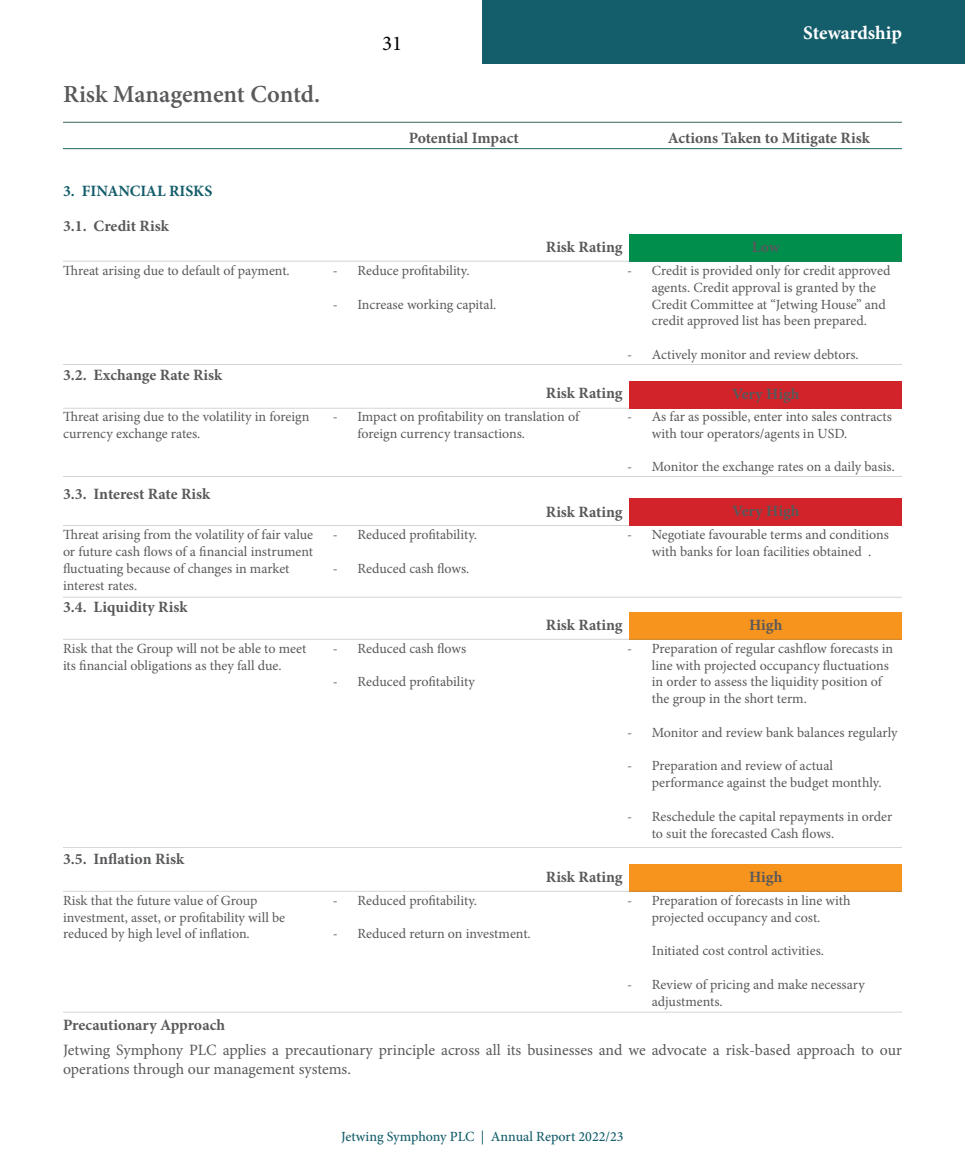
<style>
.page{position:relative;width:965px;height:1166px;background:#fff}
.page>*{position:absolute;margin:0;border:0;box-sizing:border-box;transform-origin:0 0}
.t1{font:600 24.5px "Minion Pro";letter-spacing:-.005em;color:#58595b}
.t2{font:21px "Minion Pro";color:#000}
.t3{font:700 19.25px "Minion Pro";letter-spacing:-.005em;color:#fff}
.t4{font:700 15.75px "Minion Pro";letter-spacing:-.005em;color:#58595b}
.t5{font:15.75px/18.9px "Minion Pro";letter-spacing:-.005em;color:#58595b}
.t6{font:700 15.75px "Minion Pro";color:#145d6b}
.t7{font:14px/16.8px "Minion Pro";color:#58595b}
.t8{font:500 14px "Minion Pro";color:#145d6b}
</style>
<div class="page">
<div style="left:482px;top:0;width:483px;height:63px;background:#145d6b"></div>
<hr style="left:63px;top:122px;width:839px;height:1px;background:#356950">
<hr style="left:63px;top:148px;width:839px;height:1px;background:#2e8587">
<hr style="left:63px;top:149px;width:839px;height:1px;background:#6e6e70">
<div style="left:630px;top:241px;width:272px;height:21px;background:#008e4d"></div>
<hr style="left:63px;top:261px;width:839px;height:1px;background:#6e6e70">
<hr style="left:63px;top:364px;width:839px;height:1px;background:#6e6e70">
<hr style="left:63px;top:408px;width:839px;height:1px;background:#6e6e70">
<hr style="left:63px;top:476px;width:839px;height:1px;background:#6e6e70">
<hr style="left:63px;top:525px;width:839px;height:1px;background:#6e6e70">
<hr style="left:63px;top:597px;width:839px;height:1px;background:#6e6e70">
<div style="left:630px;top:234px;width:272px;height:7px;background:#008e4d"></div>
<div style="left:630px;top:388px;width:272px;height:20px;background:#d2232a"></div>
<div style="left:630px;top:381px;width:272px;height:7px;background:#d2232a"></div>
<div style="left:630px;top:505px;width:272px;height:20px;background:#d2232a"></div>
<div style="left:630px;top:498px;width:272px;height:7px;background:#d2232a"></div>
<div style="left:630px;top:619px;width:272px;height:20px;background:#f7941e"></div>
<div style="left:630px;top:871px;width:272px;height:20px;background:#f7941e"></div>
<hr style="left:63px;top:639px;width:839px;height:1px;background:#6e6e70">
<hr style="left:63px;top:891px;width:839px;height:1px;background:#6e6e70">
<hr style="left:63px;top:847px;width:839px;height:1px;background:#6e6e70">
<hr style="left:63px;top:1012px;width:839px;height:1px;background:#6e6e70">
<div style="left:630px;top:612px;width:272px;height:7px;background:#f7941e"></div>
<div style="left:630px;top:864px;width:272px;height:7px;background:#f7941e"></div>
<h1 class="t1" style="left:63px;top:77px;width:259px">Risk Management Contd.</h1>
<h2 class="t2" style="left:382px;top:29px;width:22px">31</h2>
<h3 class="t3" style="left:803px;top:19px;width:100px">Stewardship</h3>
<p class="t4" style="left:409px;top:127px;width:111px">Potential Impact</p>
<p class="t4" style="left:668px;top:127px;width:204px">Actions Taken to Mitigate Risk</p>
<p class="t6" style="left:63px;top:180px;width:151px">3. FINANCIAL RISKS</p>
<p class="t4" style="left:63px;top:215px;width:107px">3.1. Credit Risk</p>
<p class="t7" style="left:63px;top:262px;width:228px">Threat arising due to default of payment.</p>
<p class="t7" style="left:357px;top:262px;width:114px">Reduce profitability.</p>
<p class="t7" style="left:357px;top:296px;width:141px">Increase working capital.</p>
<p class="t7" style="left:333px;top:262px;width:6px">-</p>
<p class="t7" style="left:333px;top:296px;width:6px">-</p>
<p class="t4" style="left:63px;top:364px;width:161px">3.2. Exchange Rate Risk</p>
<p class="t4" style="left:546px;top:236px;width:78px">Risk Rating</p>
<p class="t4" style="left:752px;top:236px;width:30px">Low</p>
<p class="t7" style="left:627px;top:262px;width:6px">-</p>
<p class="t7" style="left:627px;top:346px;width:6px">-</p>
<p class="t4" style="left:546px;top:382px;width:78px">Risk Rating</p>
<p class="t7" style="left:652px;top:262px;width:240px">Credit is provided only for credit approved agents. Credit approval is granted by the Credit Committee at “Jetwing House” and credit approved list has been prepared.</p>
<p class="t7" style="left:652px;top:346px;width:209px">Actively monitor and review debtors.</p>
<p class="t4" style="left:732px;top:383px;width:69px">Very High</p>
<p class="t7" style="left:63px;top:408px;width:248px">Threat arising due to the volatility in foreign currency exchange rates.</p>
<p class="t4" style="left:63px;top:483px;width:149px">3.3. Interest Rate Risk</p>
<p class="t7" style="left:63px;top:526px;width:252px">Threat arising from the volatility of fair value or future cash flows of a financial instrument fluctuating because of changes in market interest rates.</p>
<p class="t4" style="left:63px;top:596px;width:126px">3.4. Liquidity Risk</p>
<p class="t7" style="left:63px;top:640px;width:244px">Risk that the Group will not be able to meet its financial obligations as they fall due.</p>
<p class="t7" style="left:333px;top:408px;width:6px">-</p>
<p class="t7" style="left:333px;top:526px;width:6px">-</p>
<p class="t7" style="left:333px;top:560px;width:6px">-</p>
<p class="t7" style="left:333px;top:640px;width:6px">-</p>
<p class="t7" style="left:333px;top:673px;width:6px">-</p>
<p class="t4" style="left:63px;top:848px;width:123px">3.5. Inflation Risk</p>
<p class="t7" style="left:63px;top:892px;width:224px">Risk that the future value of Group investment, asset, or profitability will be reduced by high level of inflation.</p>
<p class="t7" style="left:333px;top:892px;width:6px">-</p>
<p class="t7" style="left:333px;top:925px;width:6px">-</p>
<p class="t7" style="left:357px;top:408px;width:223px">Impact on profitability on translation of foreign currency transactions.</p>
<p class="t7" style="left:627px;top:408px;width:6px">-</p>
<p class="t7" style="left:627px;top:458px;width:6px">-</p>
<p class="t7" style="left:357px;top:526px;width:121px">Reduced profitability.</p>
<p class="t7" style="left:357px;top:560px;width:114px">Reduced cash flows.</p>
<p class="t7" style="left:357px;top:640px;width:110px">Reduced cash flows</p>
<p class="t7" style="left:357px;top:673px;width:119px">Reduced profitability</p>
<p class="t4" style="left:546px;top:501px;width:78px">Risk Rating</p>
<p class="t7" style="left:627px;top:526px;width:6px">-</p>
<p class="t4" style="left:546px;top:614px;width:78px">Risk Rating</p>
<p class="t7" style="left:627px;top:640px;width:6px">-</p>
<p class="t7" style="left:627px;top:724px;width:6px">-</p>
<p class="t7" style="left:627px;top:757px;width:6px">-</p>
<p class="t7" style="left:627px;top:808px;width:6px">-</p>
<p class="t7" style="left:357px;top:892px;width:121px">Reduced profitability.</p>
<p class="t7" style="left:357px;top:925px;width:175px">Reduced return on investment.</p>
<p class="t4" style="left:546px;top:866px;width:78px">Risk Rating</p>
<p class="t7" style="left:627px;top:892px;width:6px">-</p>
<p class="t7" style="left:627px;top:976px;width:6px">-</p>
<p class="t7" style="left:652px;top:408px;width:242px">As far as possible, enter into sales contracts with tour operators/agents in USD.</p>
<p class="t7" style="left:652px;top:458px;width:245px">Monitor the exchange rates on a daily basis.</p>
<p class="t4" style="left:732px;top:500px;width:69px">Very High</p>
<p class="t7" style="left:652px;top:526px;width:238px">Negotiate favourable terms and conditions with banks for loan facilities obtained .</p>
<p class="t4" style="left:749px;top:614px;width:35px">High</p>
<p class="t7" style="left:652px;top:640px;width:243px">Preparation of regular cashflow forecasts in line with projected occupancy fluctuations in order to assess the liquidity position of the group in the short term.</p>
<p class="t7" style="left:652px;top:724px;width:247px">Monitor and review bank balances regularly</p>
<p class="t7" style="left:652px;top:757px;width:231px">Preparation and review of actual performance against the budget monthly.</p>
<p class="t7" style="left:652px;top:808px;width:242px">Reschedule the capital repayments in order to suit the forecasted Cash flows.</p>
<p class="t4" style="left:749px;top:866px;width:35px">High</p>
<p class="t7" style="left:652px;top:892px;width:200px">Preparation of forecasts in line with projected occupancy and cost.</p>
<p class="t7" style="left:652px;top:942px;width:174px">Initiated cost control activities.</p>
<p class="t7" style="left:652px;top:976px;width:214px">Review of pricing and make necessary adjustments.</p>
<p class="t4" style="left:63px;top:1014px;width:163px">Precautionary Approach</p>
<p class="t5" style="left:63px;top:1040px;width:840px">Jetwing Symphony PLC applies a precautionary principle across all its businesses and we advocate a risk-based approach to our operations through our management systems.</p>
<p class="t8" style="left:341px;top:1127px;width:284px">Jetwing Symphony PLC | Annual Report 2022/23</p>
</div>
